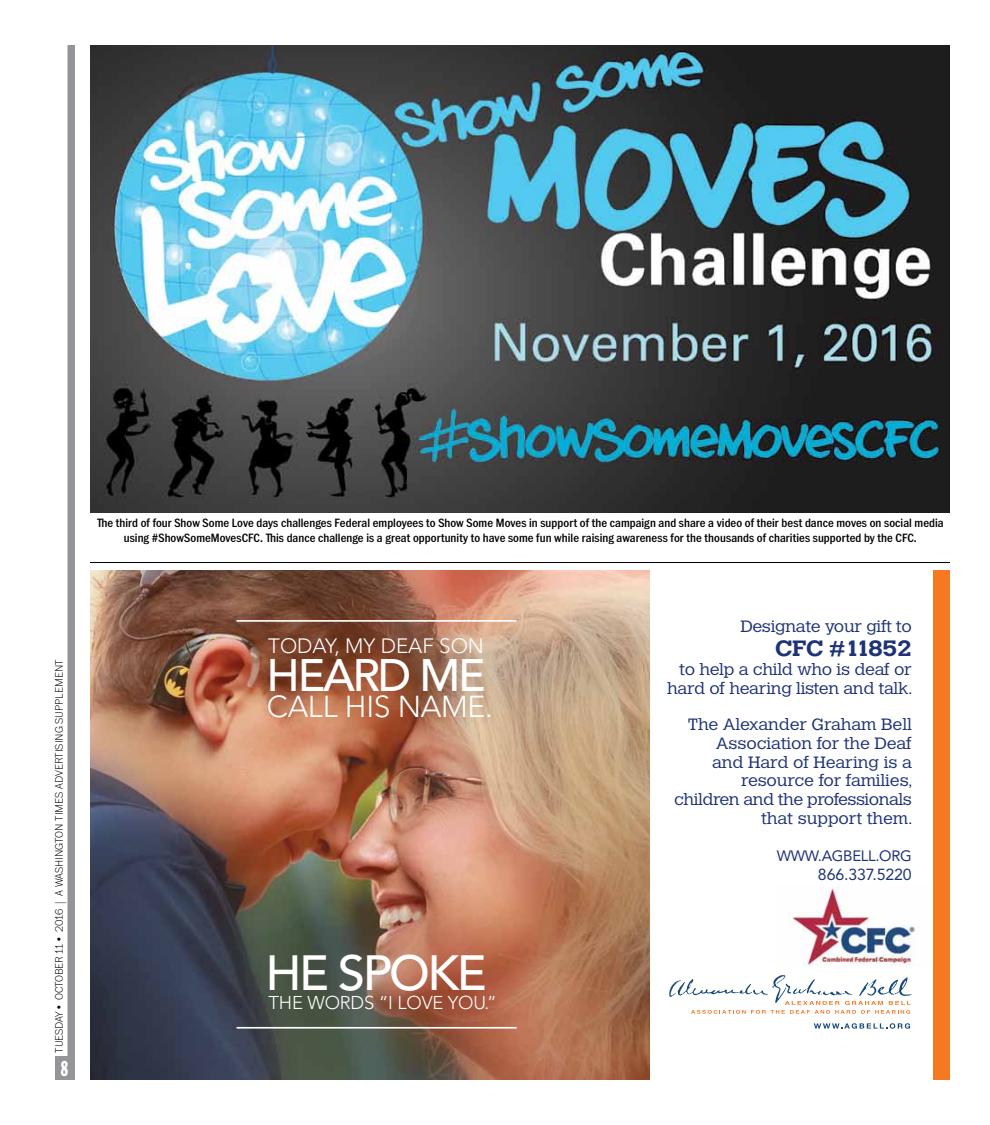
<style>
.page{position:relative;width:990px;height:1125px;background:#fff}
.page>*{position:absolute;margin:0;border:0;box-sizing:border-box;transform-origin:0 0}
.t1{font:500 49px "Avenir";letter-spacing:-.05em;color:#fff}
.t2{font:500 45.12px "Avenir";letter-spacing:-.05em;color:#fff}
.t3{font:300 30px "Avenir";letter-spacing:-.01em;color:#fff}
.t4{font:900 22.5px "Franklin ITC Cond";color:#fff;scale:.8 1}
.t5{font:700 22px "Calvert";letter-spacing:-.02em;color:#1e3278;scale:1.1 1}
.t6{font:300 20.62px "Avenir";color:#fff}
.t7{font:300 18.5px "Avenir";letter-spacing:-.01em;color:#fff}
.t8{font:300 16.25px/18.8px "Calvert";letter-spacing:-.02em;color:#1e3278;text-align:right;scale:1.1 1}
.t9{font:16px "Avenir";letter-spacing:-.01em;color:#1e3278}
.t10{font:15px "Avenir";letter-spacing:-.02em;color:#1e3278}
.t11{font:500 12.5px/14.4px "Franklin ITC Narrow";letter-spacing:.005em;color:#000;text-align:center}
.t12{font:100 11.25px "Franklin ITC";letter-spacing:-.02em;color:#000}
.t13{font:100 11.25px "Franklin ITC";color:#000}
.s1{font-family:"Franklin ITC Narrow";font-weight:500;font-size:13.62px;color:#939598}
</style>
<div class="page">
<div style="left:68px;top:45px;width:7px;height:1035px;background:#939598"></div>
<div style="left:55px;top:1057px;width:19px;height:23px;background:#939598"></div>
<hr style="left:90px;top:562px;width:860px;height:1px;background:#000">
<img style="left:90px;top:45px;width:860px;height:467px">
<div style="left:934px;top:570px;width:16px;height:510px;background:#f47920"></div>
<img style="left:90px;top:570px;width:560px;height:510px">
<hr style="left:237px;top:620px;width:280px;height:2px;background:#fff">
<hr style="left:237px;top:1027px;width:280px;height:2px;background:#fff">
<img style="left:788px;top:888px;width:130px;height:79px">
<svg style="left:669px;top:975px;width:243px;height:39px"></svg>
<svg style="left:814px;top:1023px;width:96px;height:6px"></svg>
<p class="t11" style="left:97px;top:516px;width:848px">The third of four Show Some Love days challenges Federal employees to Show Some Moves in support of the campaign and share a video of their best dance moves on social media using #ShowSomeMovesCFC. This dance challenge is a great opportunity to have some fun while raising awareness for the thousands of charities supported by the CFC.</p>
<p class="t13" style="left:53px;top:896px;width:236px;rotate:-90deg">A Washington Tim es Advertising supplem ent</p>
<p class="t12" style="left:53px;top:1052px;width:270px;rotate:-90deg">Tuesday • October 11 • 2016 <span class="s1">|</span> THE WASHINGTON TIMES</p>
<p class="t4" style="left:61px;top:1056px;width:11px">8</p>
<p class="t6" style="left:268px;top:634px;width:217px">TODAY, MY DEAF SON</p>
<p class="t2" style="left:267px;top:649px;width:221px">HEARD ME</p>
<p class="t3" style="left:267px;top:689px;width:228px">CALL HIS NAME.</p>
<p class="t1" style="left:265px;top:945px;width:223px">HE SPOKE</p>
<p class="t7" style="left:269px;top:992px;width:230px">THE WORDS “I LOVE YOU.”</p>
<p class="t8" style="left:740px;top:617px;width:157px">Designate your gift to</p>
<p class="t5" style="left:775px;top:634px;width:126px">CFC #11852</p>
<p class="t8" style="left:667px;top:660px;width:225px">to help a child who is deaf or hard of hearing listen and talk.</p>
<p class="t8" style="left:674px;top:715px;width:218px">The Alexander Graham Bell<br>Association for the Deaf<br>and Hard of Hearing is a resource for families, children and the professionals that support them.</p>
<p class="t10" style="left:777px;top:848px;width:137px">WWW.AGBELL.ORG</p>
<p class="t9" style="left:818px;top:865px;width:95px">866.337.5220</p>
</div>
